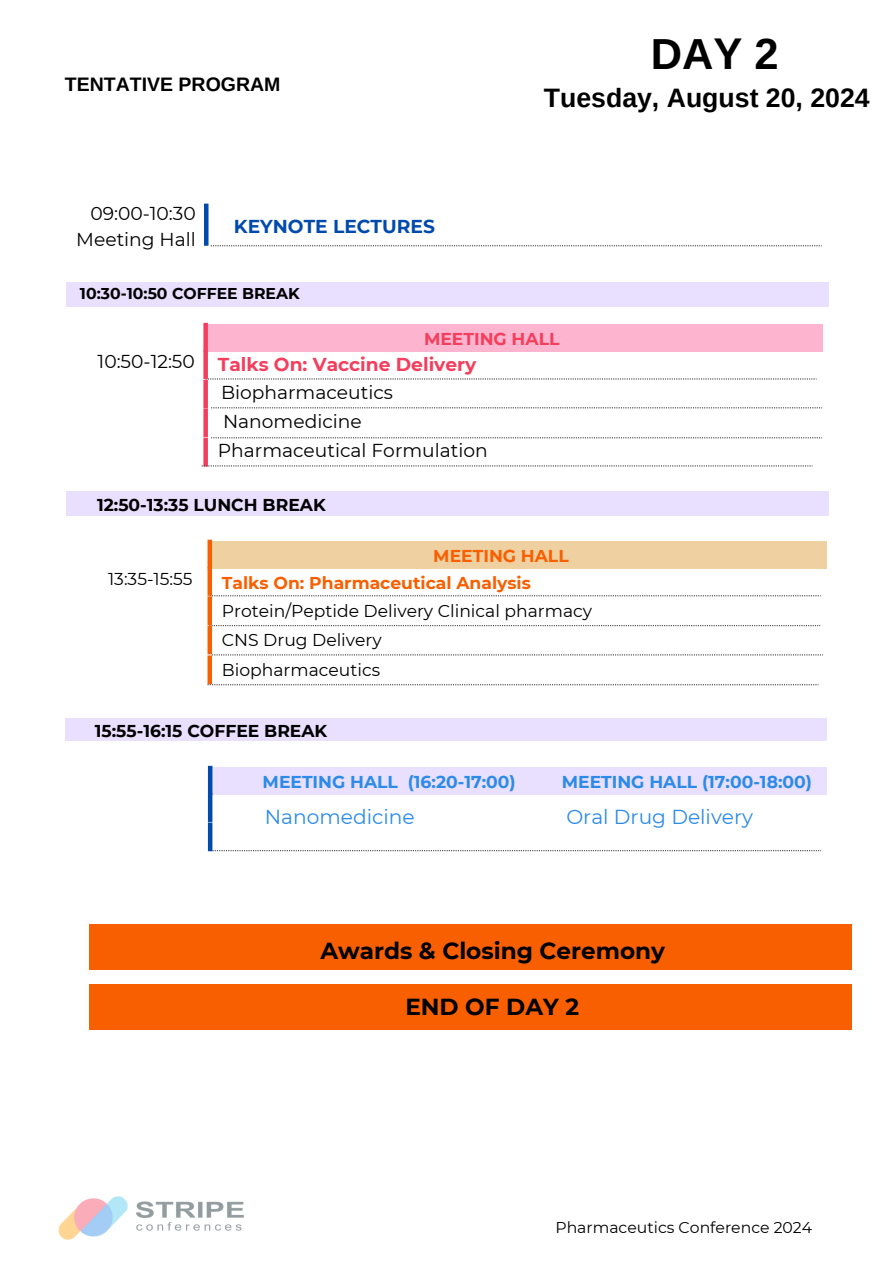
<style>
.page{position:relative;width:893px;height:1264px;background:#fff}
.page>*{position:absolute;margin:0;border:0;box-sizing:border-box;transform-origin:0 0}
.t1{font:700 43.35px "Arimo";color:#000}
.t2{font:700 26.7px "Arimo";color:#000}
.t3{font:700 23.1px "Montserrat";color:#000}
.t4{font:20.1px "Montserrat";color:#2c8be8}
.t5{font:700 19.5px "Arimo";color:#000}
.t6{font:18.6px/25.8px "Montserrat";color:#000;text-align:right}
.t7{font:700 18.6px "Montserrat";color:#f43e5d}
.t8{font:700 18.6px "Montserrat";color:#004aad}
.t9{font:17.1px "Montserrat";color:#000}
.t10{font:700 17.1px "Montserrat";color:#2c8be8}
.t11{font:700 17.1px "Montserrat";color:#000}
.t12{font:700 17.1px "Montserrat";color:#f85f00}
.t13{font:700 17.1px "Montserrat";color:#f43e5d}
.t14{font:15.6px "Montserrat";color:#000}
.t15{font:700 15.6px "Montserrat";color:#000}
</style>
<div class="page">
<div style="left:66px;top:282px;width:762px;height:25px;background:#e9dfff"></div>
<svg style="left:211px;top:245px;width:610px;height:1px"></svg>
<hr style="left:204px;top:203px;width:4px;height:43px;background:#004aad">
<div style="left:208px;top:324px;width:614px;height:27px;background:#fdb5cf"></div>
<div style="left:203px;top:323px;width:5px;height:28px;background:#f43e5d"></div>
<svg style="left:208px;top:378px;width:608px;height:1px"></svg>
<div style="left:203px;top:350px;width:5px;height:29px;background:#f43e5d"></div>
<div style="left:203px;top:379px;width:5px;height:29px;background:#f43e5d"></div>
<svg style="left:211px;top:407px;width:611px;height:1px"></svg>
<div style="left:66px;top:491px;width:762px;height:25px;background:#e9dfff"></div>
<div style="left:65px;top:717px;width:761px;height:23px;background:#e9dfff"></div>
<div style="left:212px;top:767px;width:615px;height:27px;background:#e9dfff"></div>
<hr style="left:208px;top:765px;width:4px;height:29px;background:#004aad">
<svg style="left:212px;top:850px;width:609px;height:1px"></svg>
<hr style="left:208px;top:793px;width:4px;height:29px;background:#004aad">
<hr style="left:208px;top:822px;width:4px;height:29px;background:#004aad">
<div style="left:212px;top:541px;width:614px;height:27px;background:#efd0a1"></div>
<div style="left:207px;top:539px;width:5px;height:29px;background:#f85f00"></div>
<svg style="left:212px;top:595px;width:608px;height:1px"></svg>
<div style="left:207px;top:567px;width:5px;height:29px;background:#f85f00"></div>
<div style="left:207px;top:596px;width:5px;height:29px;background:#f85f00"></div>
<svg style="left:212px;top:625px;width:608px;height:1px"></svg>
<div style="left:207px;top:625px;width:5px;height:29px;background:#f85f00"></div>
<svg style="left:212px;top:654px;width:609px;height:1px"></svg>
<div style="left:207px;top:655px;width:5px;height:29px;background:#f85f00"></div>
<svg style="left:207px;top:684px;width:611px;height:1px"></svg>
<img style="left:58px;top:1196px;width:186px;height:44px">
<div style="left:203px;top:408px;width:5px;height:29px;background:#f43e5d"></div>
<svg style="left:211px;top:437px;width:611px;height:1px"></svg>
<div style="left:203px;top:438px;width:5px;height:28px;background:#f43e5d"></div>
<svg style="left:201px;top:465px;width:611px;height:1px"></svg>
<div style="left:89px;top:984px;width:763px;height:46px;background:#f85f00"></div>
<div style="left:89px;top:924px;width:763px;height:46px;background:#f85f00"></div>
<h4 class="t5" style="left:65px;top:73px;width:217px">TENTATIVE PROGRAM</h4>
<h6 class="t6" style="left:76px;top:201px;width:121px">09:00-10:30<br>Meeting Hall</h6>
<h4 class="t8" style="left:234px;top:215px;width:202px">KEYNOTE LECTURES</h4>
<h1 class="t15" style="left:80px;top:284px;width:221px">10:30-10:50 COFFEE BREAK</h1>
<p class="t1" style="left:650px;top:30px;width:129px">DAY 2</p>
<p class="t2" style="left:544px;top:83px;width:327px">Tuesday, August 20, 2024</p>
<p class="t13" style="left:424px;top:328px;width:137px">MEETING HALL</p>
<h6 class="t6" style="left:98px;top:348px;width:99px">10:50-12:50</h6>
<p class="t7" style="left:218px;top:352px;width:260px">Talks On: Vaccine Delivery</p>
<h5 class="t6" style="left:221px;top:379px;width:173px">Biopharmaceutics</h5>
<h6 class="t6" style="left:223px;top:408px;width:140px">Nanomedicine</h6>
<h6 class="t6" style="left:218px;top:438px;width:271px">Pharmaceutical Formulation</h6>
<h6 class="t11" style="left:97px;top:494px;width:230px">12:50-13:35 LUNCH BREAK</h6>
<p class="t12" style="left:433px;top:545px;width:137px">MEETING HALL</p>
<p class="t9" style="left:108px;top:568px;width:86px">13:35-15:55</p>
<p class="t12" style="left:222px;top:572px;width:310px">Talks On: Pharmaceutical Analysis</p>
<p class="t9" style="left:222px;top:600px;width:371px">Protein/Peptide Delivery Clinical pharmacy</p>
<p class="t9" style="left:222px;top:630px;width:161px">CNS Drug Delivery</p>
<p class="t9" style="left:222px;top:659px;width:160px">Biopharmaceutics</p>
<h6 class="t11" style="left:95px;top:720px;width:234px">15:55-16:15 COFFEE BREAK</h6>
<h6 class="t10" style="left:262px;top:771px;width:255px">MEETING HALL (16:20-17:00)</h6>
<p class="t4" style="left:265px;top:804px;width:151px">Nanomedicine</p>
<p class="t10" style="left:561px;top:771px;width:252px">MEETING HALL (17:00-18:00)</p>
<p class="t4" style="left:566px;top:804px;width:188px">Oral Drug Delivery</p>
<h2 class="t3" style="left:320px;top:937px;width:346px">Awards &amp; Closing Ceremony</h2>
<h3 class="t3" style="left:405px;top:993px;width:175px">END OF DAY 2</h3>
<p class="t14" style="left:555px;top:1217px;width:258px">Pharmaceutics Conference 2024</p>
</div>
